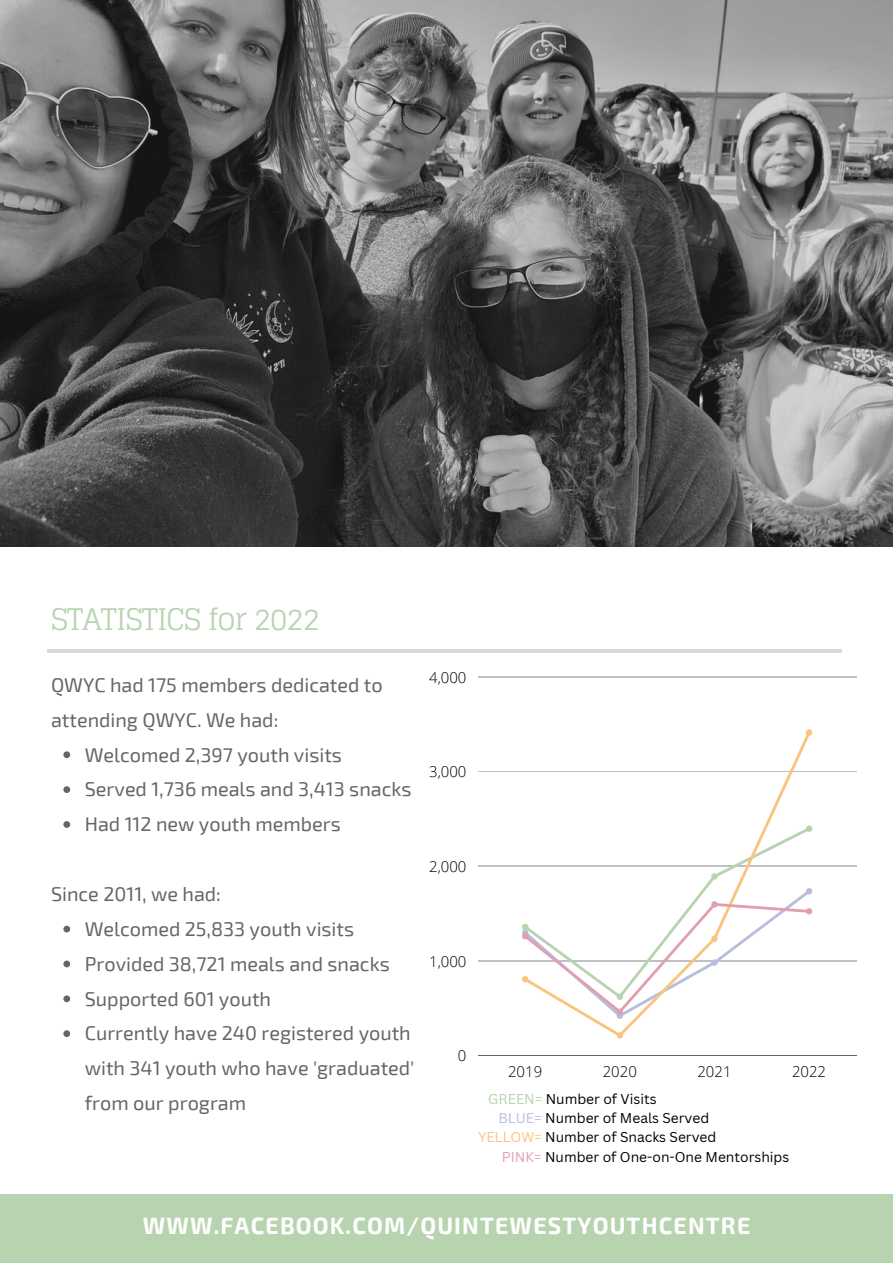
<style>
.page{position:relative;width:893px;height:1264px;background:#fff}
.page>*{position:absolute;margin:0;border:0;box-sizing:border-box;transform-origin:0 0}
.t1{font:29.7px "Glegoo";letter-spacing:-.03em;color:#b7d3af}
.t2{font:700 23.1px "Exo 2";letter-spacing:.05em;color:#fff}
.t3{font:19.8px/34.8px "Exo 2";color:#666}
.t4{font:300 15px "Open Sans";color:#000}
.t5{font:13.8px "Canva Sans";color:#000}
.s1{color:#b7d3af}
.s2{color:#b8bdde}
.s3{color:#fac47e}
.s4{color:#e0a0b2}
</style>
<div class="page">
<svg style="left:63px;top:751px;width:7px;height:7px"></svg>
<svg style="left:63px;top:786px;width:7px;height:7px"></svg>
<svg style="left:63px;top:821px;width:7px;height:6px"></svg>
<svg style="left:63px;top:925px;width:7px;height:7px"></svg>
<svg style="left:63px;top:960px;width:7px;height:7px"></svg>
<svg style="left:63px;top:995px;width:7px;height:7px"></svg>
<svg style="left:63px;top:1030px;width:7px;height:7px"></svg>
<hr style="left:47px;top:649px;width:794px;height:3px;background:#d9d9d9">
<img style="left:0;top:0;width:892px;height:546px">
<div style="left:0;top:1194px;width:892px;height:68px;background:#b7d3af"></div>
<hr style="left:478px;top:676px;width:378px;height:1px;background:#000">
<hr style="left:478px;top:771px;width:378px;height:1px;background:#000">
<hr style="left:478px;top:866px;width:378px;height:1px;background:#000">
<hr style="left:478px;top:960px;width:378px;height:1px;background:#000">
<hr style="left:478px;top:1055px;width:378px;height:1px;background:#000">
<svg style="left:522px;top:729px;width:290px;height:309px"></svg>
<p class="t1" style="left:51px;top:602px;width:270px">STATISTICS for 2022</p>
<p class="t3" style="left:51px;top:666px;width:333px">QWYC had 175 members dedicated to attending QWYC. We had:</p>
<p class="t3" style="left:85px;top:736px;width:259px">Welcomed 2,397 youth visits</p>
<p class="t3" style="left:85px;top:771px;width:328px">Served 1,736 meals and 3,413 snacks</p>
<p class="t3" style="left:85px;top:806px;width:257px">Had 112 new youth members</p>
<p class="t3" style="left:51px;top:875px;width:171px">Since 2011, we had:</p>
<p class="t3" style="left:85px;top:910px;width:271px">Welcomed 25,833 youth visits</p>
<p class="t3" style="left:85px;top:945px;width:306px">Provided 38,721 meals and snacks</p>
<p class="t3" style="left:85px;top:980px;width:188px">Supported 601 youth</p>
<p class="t3" style="left:85px;top:1015px;width:331px">Currently have 240 registered youth with 341 youth who have 'graduated' from our program</p>
<p class="t4" style="left:429px;top:666px;width:39px">4,000</p>
<p class="t4" style="left:429px;top:761px;width:39px">3,000</p>
<p class="t4" style="left:429px;top:856px;width:39px">2,000</p>
<p class="t4" style="left:429px;top:950px;width:39px">1,000</p>
<p class="t4" style="left:458px;top:1045px;width:10px">0</p>
<p class="t4" style="left:508px;top:1061px;width:36px">2019</p>
<p class="t4" style="left:602px;top:1061px;width:36px">2020</p>
<p class="t4" style="left:697px;top:1061px;width:36px">2021</p>
<p class="t4" style="left:792px;top:1061px;width:36px">2022</p>
<p class="t5" style="left:488px;top:1089px;width:170px"><span class="s1">GREEN=</span> Number of Visits</p>
<p class="t5" style="left:498px;top:1108px;width:212px"><span class="s2">BLUE=</span> Number of Meals Served</p>
<p class="t5" style="left:478px;top:1127px;width:240px"><span class="s3">YELLOW=</span> Number of Snacks Served</p>
<p class="t5" style="left:502px;top:1146px;width:289px"><span class="s4">PINK=</span> Number of One-on-One Mentorships</p>
<p class="t2" style="left:143px;top:1210px;width:609px">WWW.FACEBOOK.COM/QUINTEWESTYOUTHCENTRE</p>
</div>
